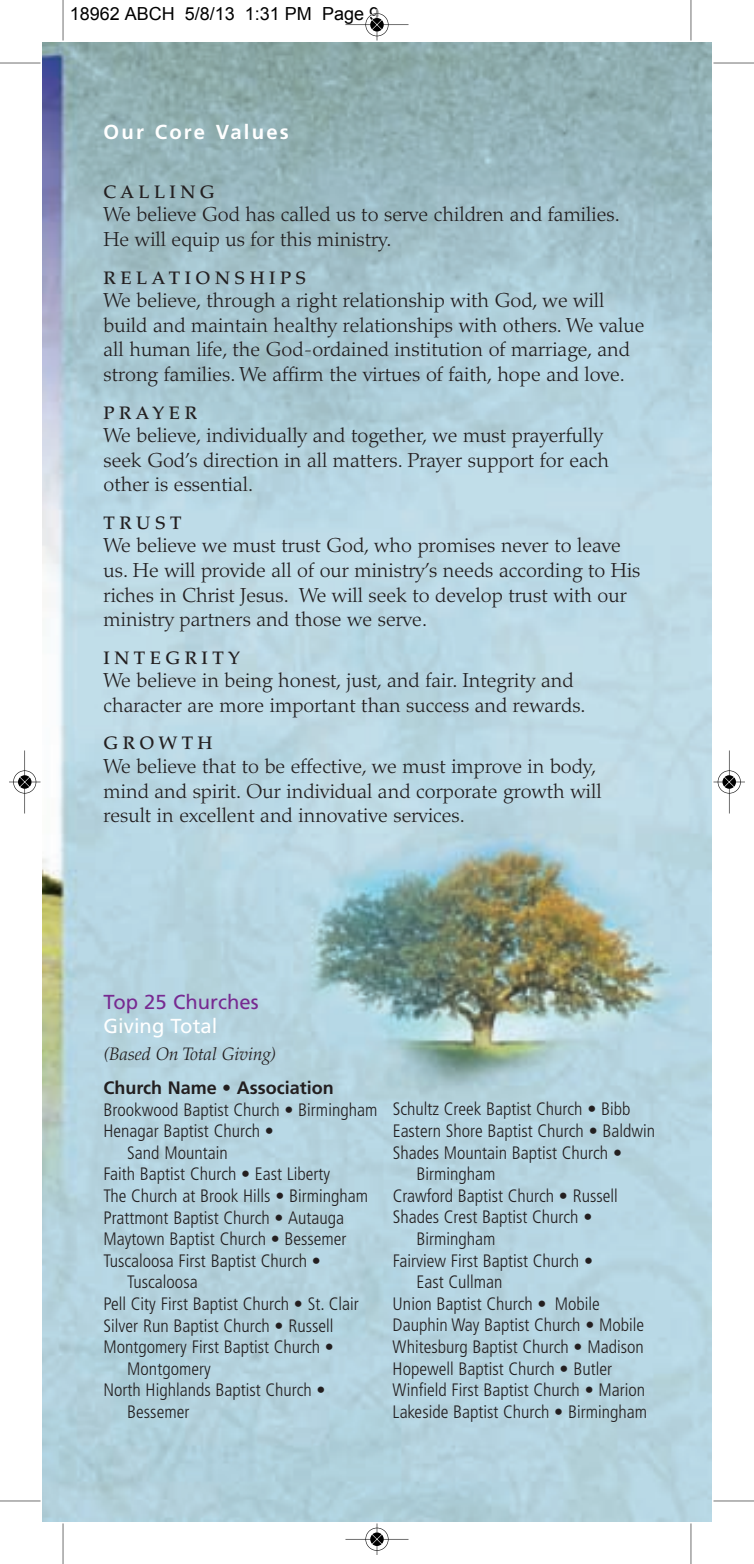
<style>
.page{position:relative;width:754px;height:1564px;background:#fff}
.page>*{position:absolute;margin:0;border:0;box-sizing:border-box;transform-origin:0 0}
.t1{font:300 20.25px/24.5px "Palatino";color:#231f20}
.t2{font:700 20.25px "Frutiger";letter-spacing:.11em;color:#fff}
.t3{font:20.25px "Frutiger";color:#772a91}
.t4{font:20.25px "Frutiger";color:#fff}
.t5{font:300 condensed 18px "Frutiger";color:#231f20}
.t6{font:500 18px "Palatino";letter-spacing:.25em;color:#231f20}
.t7{font:18px "Arial";color:#000}
.t8{font:700 18px "Frutiger";color:#231f20}
.t9{font:italic 300 18px "Palatino";color:#231f20}
</style>
<div class="page">
<img style="left:43px;top:43px;width:668px;height:1478px">
<hr style="left:63px;top:0;width:1px;height:40px;background:#000">
<hr style="left:0;top:63px;width:40px;height:1px;background:#000">
<hr style="left:690px;top:0;width:1px;height:40px;background:#000">
<hr style="left:713px;top:63px;width:41px;height:1px;background:#000">
<hr style="left:63px;top:1523px;width:1px;height:41px;background:#000">
<hr style="left:0;top:1500px;width:40px;height:1px;background:#000">
<hr style="left:690px;top:1523px;width:1px;height:41px;background:#000">
<hr style="left:713px;top:1500px;width:41px;height:1px;background:#000">
<hr style="left:345px;top:24px;width:63px;height:1px;background:#000">
<hr style="left:377px;top:9px;width:1px;height:31px;background:#000">
<svg style="left:365px;top:13px;width:24px;height:24px"></svg>
<hr style="left:345px;top:1539px;width:63px;height:1px;background:#000">
<hr style="left:377px;top:1523px;width:1px;height:32px;background:#000">
<svg style="left:365px;top:1527px;width:24px;height:24px"></svg>
<hr style="left:24px;top:750px;width:1px;height:63px;background:#000">
<hr style="left:9px;top:782px;width:31px;height:1px;background:#000">
<svg style="left:13px;top:770px;width:24px;height:24px"></svg>
<hr style="left:729px;top:750px;width:1px;height:63px;background:#000">
<hr style="left:713px;top:782px;width:32px;height:1px;background:#000">
<svg style="left:717px;top:770px;width:24px;height:24px"></svg>
<p class="t7" style="left:70px;top:2px;width:311px">18962 ABCH 5/8/13 1:31 PM Page 9</p>
<p class="t2" style="left:104px;top:120px;width:187px">Our Core Values</p>
<p class="t6" style="left:104px;top:181px;width:113px">CALLING</p>
<p class="t1" style="left:104px;top:203px;width:518px">We believe God has called us to serve children and families.<br>He will equip us for this ministry.</p>
<p class="t6" style="left:104px;top:267px;width:204px">RELATIONSHIPS</p>
<p class="t1" style="left:104px;top:288px;width:542px">We believe, through a right relationship with God, we will build and maintain healthy relationships with others. We value all human life, the God-ordained institution of marriage, and strong families. We affirm the virtues of faith, hope and love.</p>
<p class="t6" style="left:104px;top:402px;width:95px">PRAYER</p>
<p class="t1" style="left:104px;top:423px;width:507px">We believe, individually and together, we must prayerfully seek God’s direction in all matters. Prayer support for each other is essential.</p>
<p class="t6" style="left:104px;top:512px;width:80px">TRUST</p>
<p class="t1" style="left:104px;top:533px;width:538px">We believe we must trust God, who promises never to leave us. He will provide all of our ministry’s needs according to His riches in Christ Jesus. We will seek to develop trust with our ministry partners and those we serve.</p>
<p class="t6" style="left:104px;top:647px;width:138px">INTEGRITY</p>
<p class="t1" style="left:104px;top:668px;width:484px">We believe in being honest, just, and fair. Integrity and character are more important than success and rewards.</p>
<p class="t6" style="left:104px;top:733px;width:110px">GROWTH</p>
<p class="t1" style="left:104px;top:754px;width:499px">We believe that to be effective, we must improve in body, mind and spirit. Our individual and corporate growth will result in excellent and innovative services.</p>
<p class="t3" style="left:104px;top:990px;width:156px">Top 25 Churches</p>
<p class="t4" style="left:104px;top:1014px;width:115px">Giving Total</p>
<p class="t9" style="left:104px;top:1044px;width:174px">(Based On Total Giving)</p>
<p class="t8" style="left:104px;top:1077px;width:232px">Church Name • Association</p>
<p class="t5" style="left:104px;top:1099px;width:275px">Brookwood Baptist Church • Birmingham</p>
<p class="t5" style="left:104px;top:1121px;width:172px">Henagar Baptist Church •</p>
<p class="t5" style="left:127px;top:1142px;width:102px">Sand Mountain</p>
<p class="t5" style="left:104px;top:1164px;width:228px">Faith Baptist Church • East Liberty</p>
<p class="t5" style="left:104px;top:1185px;width:266px">The Church at Brook Hills • Birmingham</p>
<p class="t5" style="left:103px;top:1207px;width:242px">Prattmont Baptist Church • Autauga</p>
<p class="t5" style="left:103px;top:1229px;width:244px">Maytown Baptist Church • Bessemer</p>
<p class="t5" style="left:103px;top:1250px;width:219px">Tuscaloosa First Baptist Church •</p>
<p class="t5" style="left:127px;top:1272px;width:72px">Tuscaloosa</p>
<p class="t5" style="left:103px;top:1293px;width:257px">Pell City First Baptist Church • St. Clair</p>
<p class="t5" style="left:104px;top:1315px;width:231px">Silver Run Baptist Church • Russell</p>
<p class="t5" style="left:104px;top:1337px;width:232px">Montgomery First Baptist Church •</p>
<p class="t5" style="left:127px;top:1358px;width:85px">Montgomery</p>
<p class="t5" style="left:104px;top:1380px;width:223px">North Highlands Baptist Church •</p>
<p class="t5" style="left:127px;top:1401px;width:64px">Bessemer</p>
<p class="t5" style="left:393px;top:1099px;width:239px">Schultz Creek Baptist Church • Bibb</p>
<p class="t5" style="left:393px;top:1120px;width:264px">Eastern Shore Baptist Church • Baldwin</p>
<p class="t5" style="left:393px;top:1142px;width:231px">Shades Mountain Baptist Church •</p>
<p class="t5" style="left:416px;top:1164px;width:81px">Birmingham</p>
<p class="t5" style="left:393px;top:1185px;width:227px">Crawford Baptist Church • Russell</p>
<p class="t5" style="left:393px;top:1207px;width:201px">Shades Crest Baptist Church •</p>
<p class="t5" style="left:416px;top:1228px;width:81px">Birmingham</p>
<p class="t5" style="left:393px;top:1250px;width:202px">Fairview First Baptist Church •</p>
<p class="t5" style="left:416px;top:1272px;width:88px">East Cullman</p>
<p class="t5" style="left:393px;top:1293px;width:209px">Union Baptist Church • Mobile</p>
<p class="t5" style="left:393px;top:1315px;width:253px">Dauphin Way Baptist Church • Mobile</p>
<p class="t5" style="left:393px;top:1336px;width:252px">Whitesburg Baptist Church • Madison</p>
<p class="t5" style="left:393px;top:1358px;width:221px">Hopewell Baptist Church • Butler</p>
<p class="t5" style="left:393px;top:1380px;width:254px">Winfield First Baptist Church • Marion</p>
<p class="t5" style="left:393px;top:1401px;width:256px">Lakeside Baptist Church • Birmingham</p>
</div>
